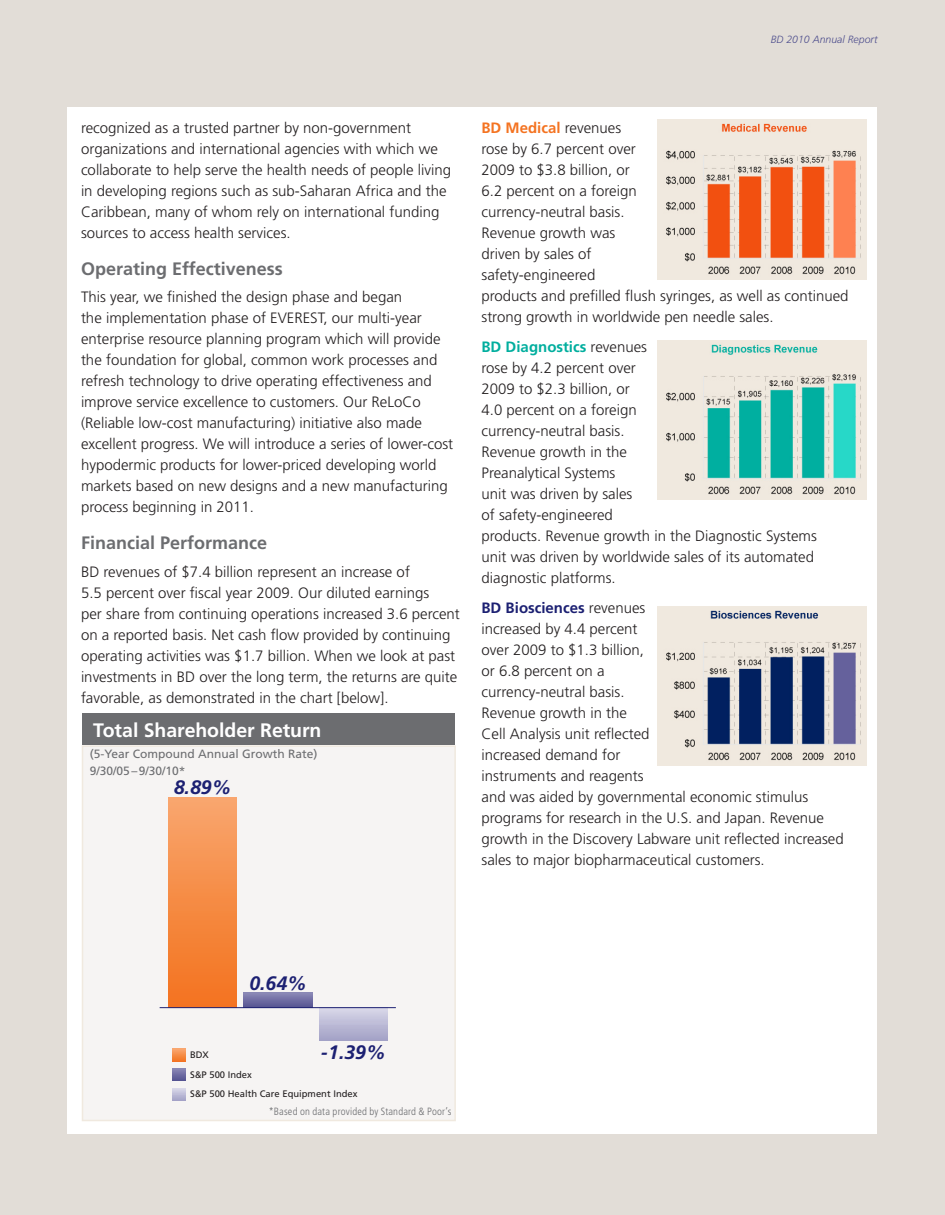
<style>
.page{position:relative;width:945px;height:1215px;background:#e2ddd7}
.page>*{position:absolute;margin:0;border:0;box-sizing:border-box;transform-origin:0 0}
.Product_Name__Back{font:700 19.5px "Frutiger";letter-spacing:-.005em;color:#fff}
.intro_txt_blue{font:italic 700 19.5px "Frutiger";color:#1c2072}
.Subhead{font:700 18px "Frutiger";color:#6c6d70}
._5__Body_Copy__10_14{font:300 15px/21px "Frutiger";color:#231f20}
.Subhead-2{font:12px/16.5px "Frutiger";color:#6c6d70}
.cap{font:300 condensed 10.5px "Frutiger";letter-spacing:.015em;color:#6c6d70}
.t1{font:italic 300 10.5px "Frutiger";color:#50508e}
.t2{font:9.45px "Frutiger";color:#231f20}
.s1{font-weight:700;color:#f47321}
.s2{font-weight:700;color:#00ae9e}
.s3{font-weight:700;color:#1c2072}
</style>
<div class="page">
<div style="left:68px;top:108px;width:810px;height:1026px;background:#fff"></div>
<img style="left:657px;top:120px;width:210px;height:159px">
<img style="left:657px;top:340px;width:210px;height:160px">
<img style="left:657px;top:606px;width:210px;height:160px">
<div style="left:82px;top:746px;width:373px;height:374px;background:#f6f4f3"></div>
<svg style="left:173px;top:1069px;width:12px;height:12px"></svg>
<svg style="left:173px;top:1049px;width:12px;height:12px"></svg>
<svg style="left:173px;top:1088px;width:12px;height:12px"></svg>
<svg style="left:320px;top:1008px;width:68px;height:33px"></svg>
<svg style="left:244px;top:992px;width:68px;height:15px"></svg>
<div style="left:168px;top:797px;width:68px;height:211px;background:linear-gradient(to bottom,#f9a66d,#f3721d)"></div>
<hr style="left:160px;top:1007px;width:236px;height:1px;background:#1c2072">
<div style="left:82px;top:745px;width:374px;height:376px;border:2px solid #f0e9df"></div>
<div style="left:82px;top:714px;width:373px;height:31px;background:#6c6d70"></div>
<p class="t1" style="left:771px;top:34px;width:108px">BD 2010 Annual Report</p>
<p class="_5__Body_Copy__10_14" style="left:81px;top:117px;width:372px">recognized as a trusted partner by non-government organizations and international agencies with which we collaborate to help serve the health needs of people living in developing regions such as sub-Saharan Africa and the Caribbean, many of whom rely on international funding sources to access health services.</p>
<p class="Subhead" style="left:81px;top:258px;width:203px">Operating Effectiveness</p>
<p class="_5__Body_Copy__10_14" style="left:81px;top:287px;width:374px">This year, we finished the design phase and began<br>the implementation phase of EVEREST, our multi-year enterprise resource planning program which will provide the foundation for global, common work processes and refresh technology to drive operating effectiveness and improve service excellence to customers. Our ReLoCo (Reliable low-cost manufacturing) initiative also made excellent progress. We will introduce a series of lower-cost hypodermic products for lower-priced developing world markets based on new designs and a new manufacturing process beginning in 2011.</p>
<p class="Subhead" style="left:81px;top:532px;width:188px">Financial Performance</p>
<p class="_5__Body_Copy__10_14" style="left:81px;top:561px;width:380px">BD revenues of $7.4 billion represent an increase of<br>5.5 percent over fiscal year 2009. Our diluted earnings<br>per share from continuing operations increased 3.6 percent on a reported basis. Net cash flow provided by continuing operating activities was $1.7 billion. When we look at past investments in BD over the long term, the returns are quite favorable, as demonstrated in the chart [below].</p>
<p class="Product_Name__Back" style="left:93px;top:719px;width:230px">Total Shareholder Return</p>
<p class="Subhead-2" style="left:90px;top:746px;width:229px">(5-Year Compound Annual Growth Rate)<br>9/30/05 – 9/30/10*</p>
<p class="intro_txt_blue" style="left:174px;top:775px;width:59px">8.89%</p>
<p class="_5__Body_Copy__10_14" style="left:482px;top:117px;width:369px"><span class="s1">BD Medical</span> revenues<br>rose by 6.7 percent over<br>2009 to $3.8 billion, or<br>6.2 percent on a foreign<br>currency-neutral basis.<br>Revenue growth was<br>driven by sales of<br>safety-engineered<br>products and prefilled flush syringes, as well as continued strong growth in worldwide pen needle sales.</p>
<p class="_5__Body_Copy__10_14" style="left:482px;top:336px;width:337px"><span class="s2">BD Diagnostics</span> revenues<br>rose by 4.2 percent over<br>2009 to $2.3 billion, or<br>4.0 percent on a foreign<br>currency-neutral basis.<br>Revenue growth in the<br>Preanalytical Systems<br>unit was driven by sales<br>of safety-engineered<br>products. Revenue growth in the Diagnostic Systems unit was driven by worldwide sales of its automated diagnostic platforms.</p>
<p class="_5__Body_Copy__10_14" style="left:482px;top:597px;width:364px"><span class="s3">BD Biosciences</span> revenues<br>increased by 4.4 percent<br>over 2009 to $1.3 billion,<br>or 6.8 percent on a<br>currency-neutral basis.<br>Revenue growth in the<br>Cell Analysis unit reflected<br>increased demand for<br>instruments and reagents<br>and was aided by governmental economic stimulus programs for research in the U.S. and Japan. Revenue growth in the Discovery Labware unit reflected increased sales to major biopharmaceutical customers.</p>
<p class="intro_txt_blue" style="left:249px;top:972px;width:59px">0.64%</p>
<p class="intro_txt_blue" style="left:321px;top:1041px;width:67px">-1.39%</p>
<p class="t2" style="left:190px;top:1049px;width:20px">BDX</p>
<p class="t2" style="left:190px;top:1088px;width:169px">S&amp;P 500 Health Care Equipment Index</p>
<p class="t2" style="left:190px;top:1069px;width:63px">S&amp;P 500 Index</p>
<p class="cap" style="left:269px;top:1106px;width:184px">*Based on data provided by Standard &amp; Poor’s</p>
</div>
